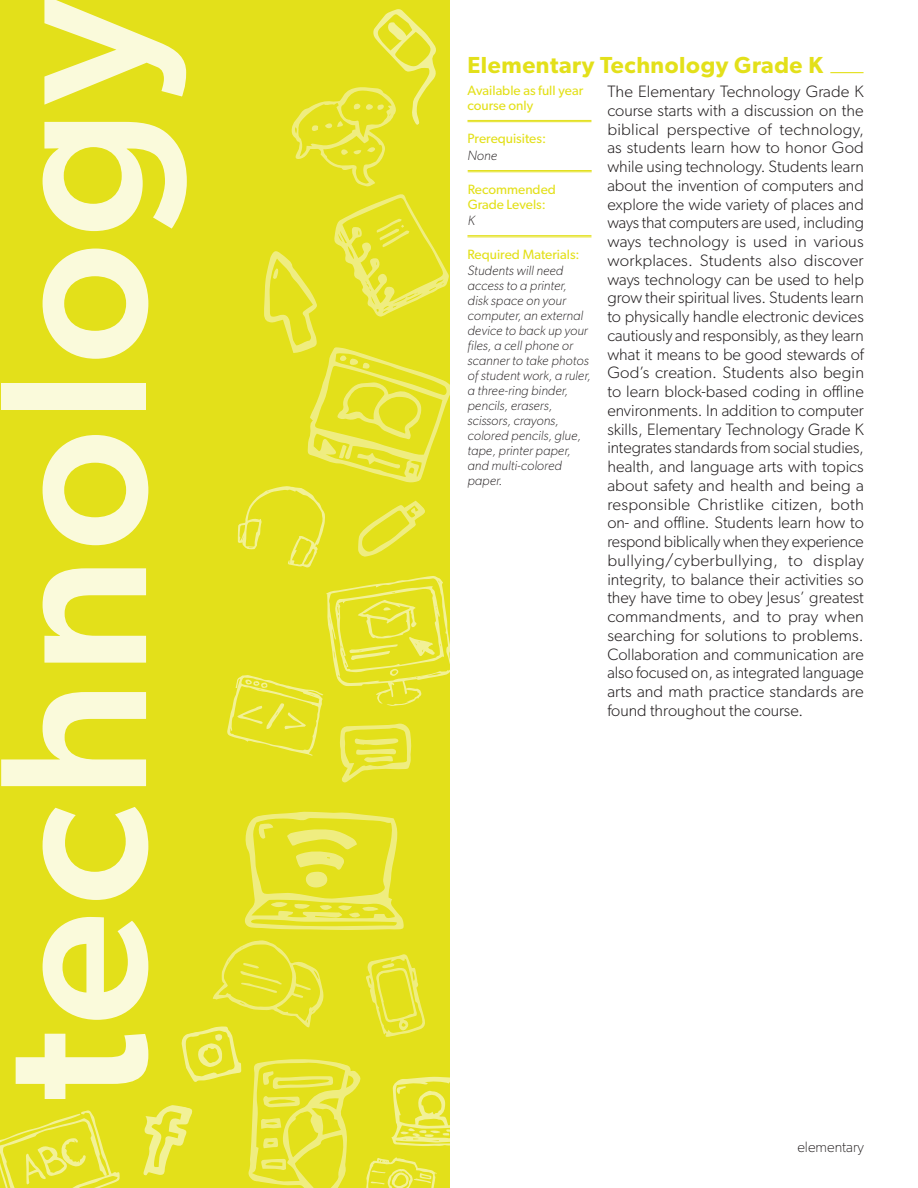
<style>
.page{position:relative;width:918px;height:1188px;background:#fff}
.page>*{position:absolute;margin:0;border:0;box-sizing:border-box;transform-origin:0 0}
.t1{font:500 210px "Gibson";letter-spacing:.025em;color:#fff}
.t2{font:600 23.25px "Gibson";letter-spacing:.025em;color:#e3e01a}
.t3{font:300 16.5px/18.8px "Gibson";color:#231f20;text-align:justify}
.t4{font:100 15px "Gibson";color:#231f20}
.t5{font:italic 100 13.5px/15px "Gibson";color:#231f20}
.t6{font:13.5px/15px "Gibson";color:#e3e01a}
</style>
<div class="page">
<div style="left:0;top:0;width:449px;height:1188px;background:#e3e01a"></div>
<svg style="left:0;top:1110px;width:120px;height:78px"></svg>
<hr style="left:830px;top:72px;width:34px;height:1px;background:#e3e01a">
<svg style="left:291px;top:9px;width:145px;height:178px"></svg>
<svg style="left:227px;top:576px;width:223px;height:207px"></svg>
<svg style="left:245px;top:812px;width:159px;height:118px"></svg>
<svg style="left:238px;top:194px;width:212px;height:374px"></svg>
<svg style="left:143px;top:940px;width:307px;height:248px"></svg>
<hr style="left:467px;top:120px;width:124px;height:1px;background:#e3e01a">
<hr style="left:467px;top:121px;width:124px;height:1px;background:#e3e01a">
<hr style="left:467px;top:235px;width:124px;height:1px;background:#e3e01a">
<hr style="left:467px;top:237px;width:124px;height:1px;background:#e3e01a">
<hr style="left:468px;top:170px;width:124px;height:1px;background:#e3e01a">
<hr style="left:468px;top:172px;width:124px;height:1px;background:#e3e01a">
<h1 class="t1" style="left:-52px;top:1101px;width:1108px;rotate:-90deg">technology</h1>
<p class="t2" style="left:467px;top:51px;width:357px">Elementary Technology Grade K</p>
<p class="t3" style="left:607px;top:82px;width:258px">The Elementary Technology Grade K course starts with a discussion on the biblical perspective of technology, as students learn how to honor God while using technology. Students learn about the invention of computers and explore the wide variety of places and ways that computers are used, including ways technology is used in various workplaces. Students also discover ways technology can be used to help grow their spiritual lives. Students learn to physically handle electronic devices cautiously and responsibly, as they learn what it means to be good stewards of God’s creation. Students also begin to learn block-based coding in offline environments. In addition to computer skills, Elementary Technology Grade K integrates standards from social studies, health, and language arts with topics about safety and health and being a responsible Christlike citizen, both on- and offline. Students learn how to respond biblically when they experience bullying/cyberbullying, to display integrity, to balance their activities so they have time to obey Jesus’ greatest commandments, and to pray when searching for solutions to problems.<br>Collaboration and communication are also focused on, as integrated language arts and math practice standards are found throughout the course.</p>
<p class="t6" style="left:467px;top:82px;width:117px">Available as full year course only</p>
<p class="t6" style="left:467px;top:131px;width:80px">Prerequisites:</p>
<p class="t5" style="left:467px;top:147px;width:31px">None</p>
<p class="t6" style="left:468px;top:181px;width:90px">Recommended</p>
<p class="t6" style="left:468px;top:196px;width:80px">Grade Levels:</p>
<p class="t5" style="left:468px;top:212px;width:8px">K</p>
<p class="t6" style="left:467px;top:246px;width:114px">Required Materials:</p>
<p class="t5" style="left:467px;top:263px;width:125px">Students will need access to a printer, disk space on your computer, an external device to back up your files, a cell phone or scanner to take photos of student work, a ruler, a three-ring binder, pencils, erasers, scissors, crayons, colored pencils, glue, tape, printer paper, and multi-colored paper.</p>
<p class="t4" style="left:797px;top:1138px;width:68px">elementary</p>
</div>
